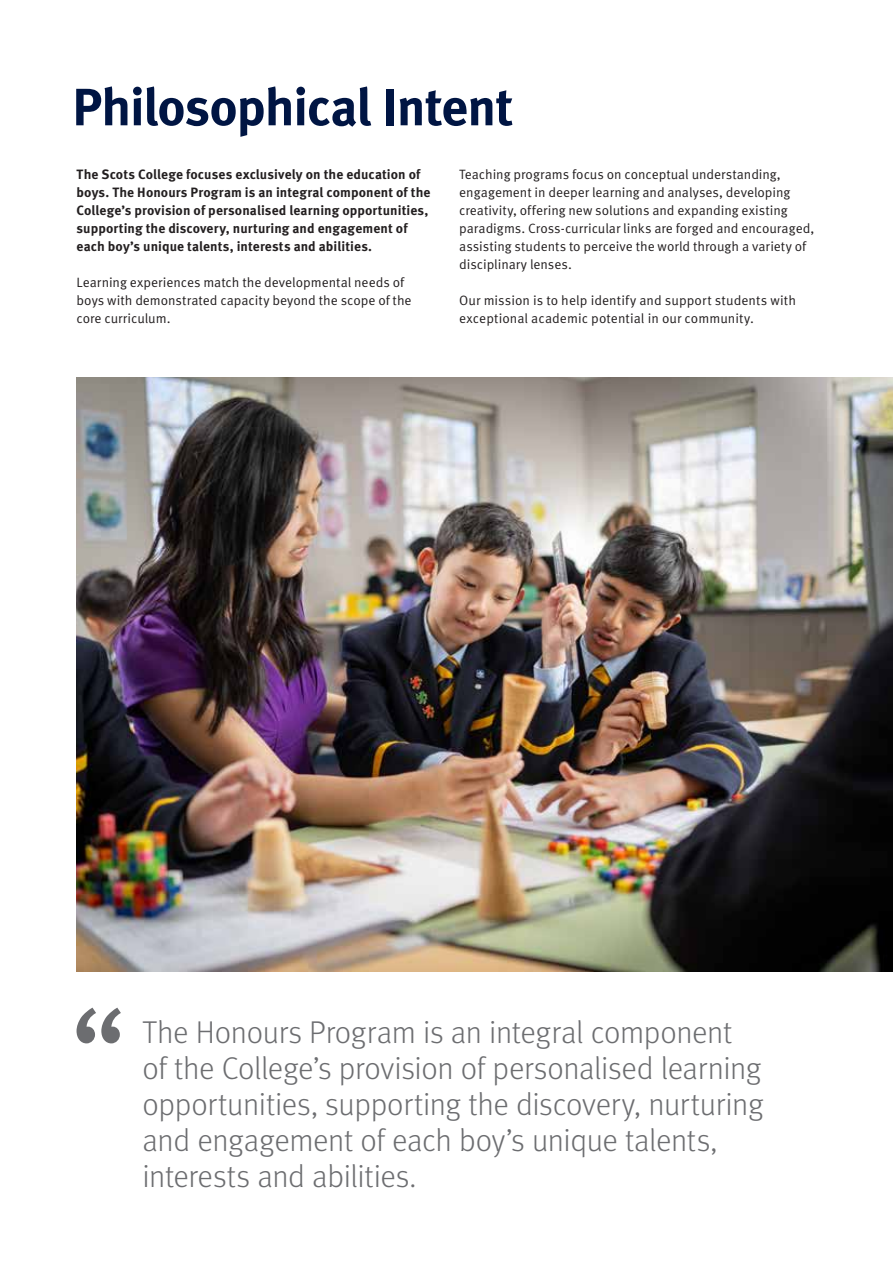
<style>
.page{position:relative;width:893px;height:1263px;background:#fff}
.page>*{position:absolute;margin:0;border:0;box-sizing:border-box;transform-origin:0 0}
.t1{font:700 52.5px "Meta Pro";letter-spacing:-.025em;color:#001543}
.t2{font:300 31.5px/36px "Meta Pro";letter-spacing:-.01em;color:#6c6d70}
.t3{font:13.5px/18px "Meta Pro Norm";color:#231f20}
.t4{font:700 13.5px/18px "Meta Pro";letter-spacing:.005em;color:#231f20}
</style>
<div class="page">
<img style="left:77px;top:377px;width:816px;height:594px">
<svg style="left:77px;top:1007px;width:44px;height:36px"></svg>
<h1 class="t1" style="left:72px;top:66px;width:443px">Philosophical Intent</h1>
<p class="t4" style="left:77px;top:165px;width:355px">The Scots College focuses exclusively on the education of boys. The Honours Program is an integral component of the College’s provision of personalised learning opportunities, supporting the discovery, nurturing and engagement of each boy’s unique talents, interests and abilities.</p>
<p class="t3" style="left:77px;top:273px;width:337px">Learning experiences match the developmental needs of boys with demonstrated capacity beyond the scope of the core curriculum.</p>
<p class="t3" style="left:459px;top:165px;width:357px">Teaching programs focus on conceptual understanding, engagement in deeper learning and analyses, developing creativity, offering new solutions and expanding existing paradigms. Cross-curricular links are forged and encouraged, assisting students to perceive the world through a variety of disciplinary lenses.</p>
<p class="t3" style="left:459px;top:291px;width:338px">Our mission is to help identify and support students with exceptional academic potential in our community.</p>
<h2 class="t2" style="left:142px;top:1013px;width:623px">The Honours Program is an integral component of the College’s provision of personalised learning opportunities, supporting the discovery, nurturing and engagement of each boy’s unique talents, interests and abilities.</h2>
</div>
